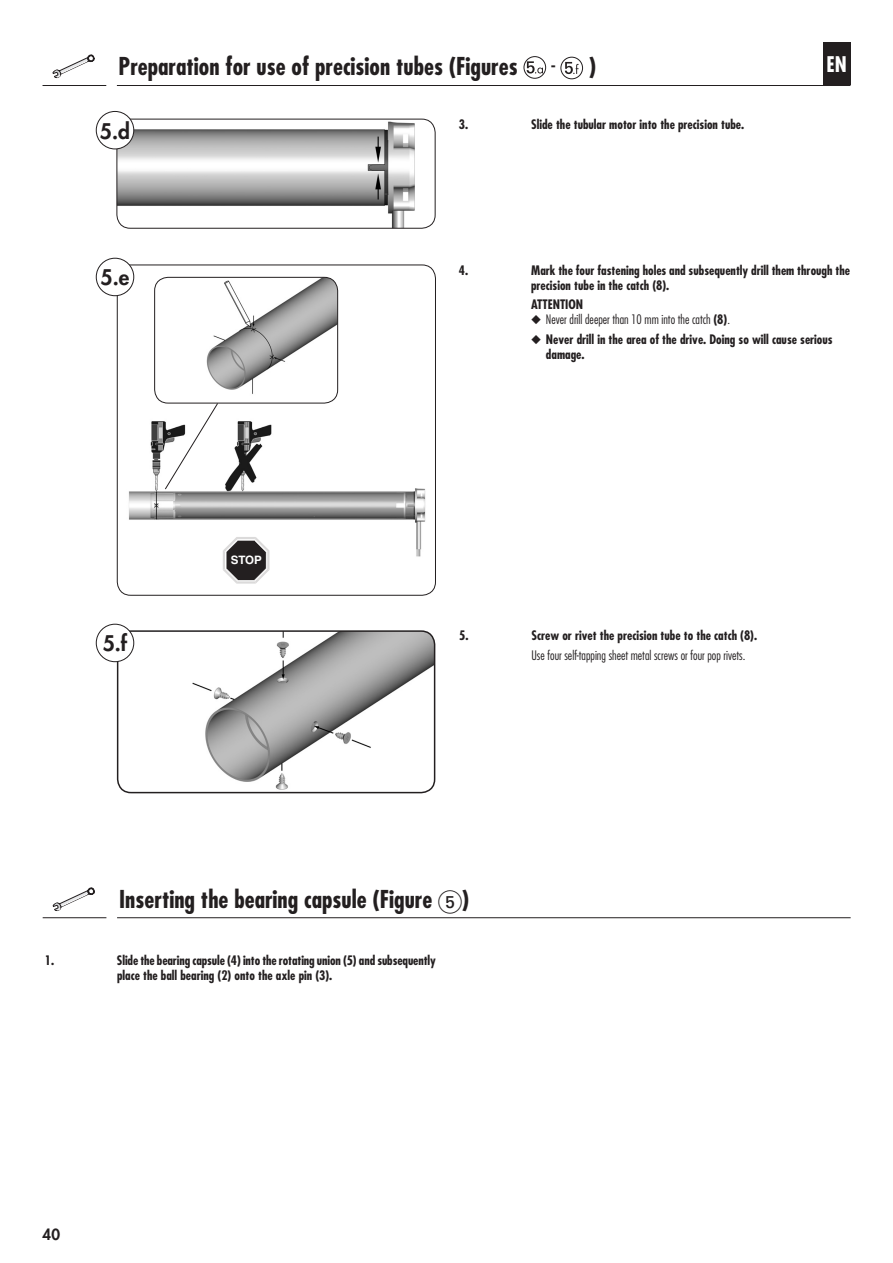
<style>
.page{position:relative;width:893px;height:1263px;background:#fff}
.page>*{position:absolute;margin:0;border:0;box-sizing:border-box;transform-origin:0 0}
.t1{font:700 condensed 24px "Futura";color:#231f20}
.t2{font:300 condensed 24px "Futura";color:#231f20}
.t3{font:800 21px "Futura";color:#231f20}
.t4{font:700 condensed 21px "Futura";color:#fff}
.t5{font:800 15px "Futura";color:#231f20}
.t6{font:700 condensed 12.75px/15px "Futura";color:#231f20}
.t7{font:300 condensed 12.75px "Futura";color:#231f20}
.t8{font:700 11.55px "Helvetica";color:#fff}
.s1{font-weight:700}
.s2{font-family:"European Pi Two";font-weight:400;font-stretch:normal}
</style>
<div class="page">
<div style="left:823px;top:43px;width:27px;height:42px;background:#231f20"></div>
<hr style="left:117px;top:85px;width:733px;height:1px;background:#231f20">
<hr style="left:43px;top:85px;width:63px;height:1px;background:#231f20">
<img style="left:118px;top:632px;width:317px;height:161px">
<div style="left:117px;top:630px;width:318px;height:163px;border:2px solid #231f20;border-radius:14px"></div>
<img style="left:117px;top:119px;width:318px;height:109px">
<div style="left:117px;top:119px;width:318px;height:110px;border:1px solid #231f20;border-radius:14px"></div>
<img style="left:117px;top:403px;width:318px;height:192px">
<div style="left:117px;top:265px;width:319px;height:331px;border:1px solid #231f20;border-radius:14px"></div>
<svg style="left:223px;top:537px;width:46px;height:47px"></svg>
<img style="left:155px;top:277px;width:183px;height:126px">
<div style="left:154px;top:277px;width:184px;height:126px;border:1px solid #231f20;border-radius:14px"></div>
<svg style="left:164px;top:402px;width:55px;height:88px"></svg>
<div style="left:96px;top:111px;width:38px;height:38px;background:#fff;border-radius:50%"></div>
<div style="left:96px;top:111px;width:38px;height:38px;border:1px solid #231f20;border-radius:50%"></div>
<div style="left:96px;top:258px;width:38px;height:38px;background:#fff;border-radius:50%"></div>
<div style="left:96px;top:258px;width:38px;height:38px;border:1px solid #231f20;border-radius:50%"></div>
<div style="left:96px;top:624px;width:38px;height:38px;background:#fff;border-radius:50%"></div>
<div style="left:96px;top:624px;width:38px;height:38px;border:1px solid #231f20;border-radius:50%"></div>
<svg style="left:52px;top:887px;width:43px;height:24px"></svg>
<hr style="left:117px;top:917px;width:734px;height:1px;background:#231f20">
<hr style="left:43px;top:917px;width:63px;height:1px;background:#231f20">
<svg style="left:524px;top:57px;width:22px;height:21px"></svg>
<div style="left:524px;top:56px;width:22px;height:23px;border:1px solid #231f20;border-radius:50%"></div>
<svg style="left:527px;top:61px;width:16px;height:13px"></svg>
<svg style="left:561px;top:57px;width:22px;height:22px"></svg>
<div style="left:561px;top:57px;width:22px;height:22px;border:1px solid #231f20;border-radius:50%"></div>
<svg style="left:565px;top:62px;width:14px;height:12px"></svg>
<svg style="left:52px;top:54px;width:43px;height:25px"></svg>
<h1 class="t1" style="left:119px;top:52px;width:401px">Preparation for use of precision tubes (Figures</h1>
<h1 class="t2" style="left:552px;top:51px;width:46px">- <span class="s1">)</span></h1>
<h2 class="t3" style="left:100px;top:117px;width:32px">5.d</h2>
<p class="t6" style="left:459px;top:117px;width:11px">3.</p>
<p class="t6" style="left:531px;top:117px;width:215px">Slide the tubular motor into the precision tube.</p>
<h2 class="t4" style="left:826px;top:51px;width:22px">EN</h2>
<h2 class="t3" style="left:101px;top:264px;width:30px">5.e</h2>
<h2 class="t3" style="left:103px;top:629px;width:26px">5.f</h2>
<p class="t8" style="left:231px;top:553px;width:33px">STOP</p>
<p class="t6" style="left:459px;top:262px;width:11px">4.</p>
<p class="t6" style="left:531px;top:262px;width:320px">Mark the four fastening holes and subsequently drill them through the precision tube in the catch (8).</p>
<p class="t6" style="left:531px;top:297px;width:41px">Attention</p>
<p class="t7" style="left:531px;top:312px;width:200px">◆ Never drill deeper than 10 mm into the catch <span class="s1">(8)</span>.</p>
<p class="t6" style="left:546px;top:332px;width:288px;text-indent:-15px">◆ Never drill in the area of the drive. Doing so will cause serious damage.</p>
<p class="t6" style="left:459px;top:628px;width:11px">5.</p>
<p class="t6" style="left:531px;top:628px;width:227px">Screw or rivet the precision tube to the catch (8).</p>
<p class="t7" style="left:531px;top:648px;width:215px">Use four self-tapping sheet metal screws or four pop rivets.</p>
<h1 class="t1" style="left:119px;top:884px;width:352px">Inserting the bearing capsule (Figure <span class="s2">5</span>)</h1>
<p class="t6" style="left:45px;top:952px;width:11px">1.</p>
<p class="t6" style="left:117px;top:952px;width:321px">Slide the bearing capsule (4) into the rotating union (5) and subsequently place the ball bearing (2) onto the axle pin (3).</p>
<p class="t5" style="left:43px;top:1224px;width:19px">40</p>
</div>
